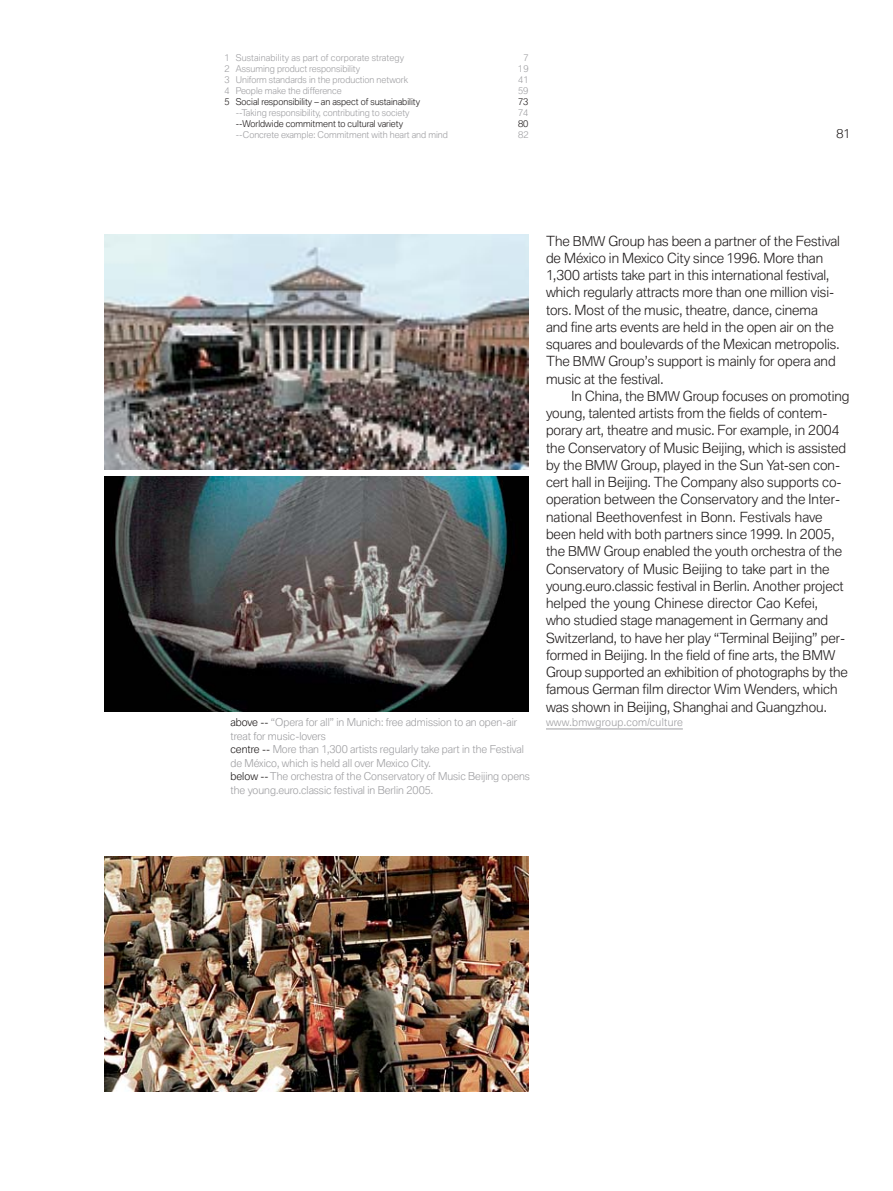
<style>
.page{position:relative;width:893px;height:1191px;background:#fff}
.page>*{position:absolute;margin:0;border:0;box-sizing:border-box;transform-origin:0 0}
.t1{font:300 13.5px/17.2px "BMW Type";color:#231f1f}
.t2{font:300 12px "BMW Type";color:#231f1f}
.t3{font:300 10.5px/13.5px "BMW Type";color:#a0a0a3}
.t4{font:300 10.5px "BMW Type";letter-spacing:.03em;color:#a0a0a3}
.t5{font:300 9px "BMW Type";color:#a0a0a3}
.t6{font:300 9px "BMW Type";color:#231f1f}
.s1{color:#231f1f}
.s2{font-size:13.05px}
</style>
<div class="page">
<hr style="left:546px;top:728px;width:137px;height:1px;background:#a0a0a3">
<img style="left:104px;top:235px;width:425px;height:235px">
<img style="left:104px;top:476px;width:425px;height:235px">
<img style="left:104px;top:856px;width:425px;height:235px">
<p class="t5" style="left:225px;top:55px;width:181px">1 Sustainability as part of corporate strategy</p>
<p class="t5" style="left:523px;top:55px;width:7px">7</p>
<p class="t5" style="left:225px;top:65px;width:137px">2 Assuming product responsibility</p>
<p class="t5" style="left:518px;top:65px;width:12px">19</p>
<p class="t5" style="left:225px;top:76px;width:185px">3 Uniform standards in the production network</p>
<p class="t5" style="left:518px;top:76px;width:12px">41</p>
<p class="t5" style="left:225px;top:87px;width:119px">4 People make the difference</p>
<p class="t5" style="left:518px;top:87px;width:12px">59</p>
<p class="t6" style="left:225px;top:98px;width:197px">5 Social responsibility – an aspect of sustainability</p>
<p class="t6" style="left:518px;top:98px;width:12px">73</p>
<p class="t5" style="left:236px;top:109px;width:175px">--Taking responsibility, contributing to society</p>
<p class="t5" style="left:518px;top:109px;width:12px">74</p>
<p class="t6" style="left:236px;top:120px;width:169px">--Worldwide commitment to cultural variety</p>
<p class="t6" style="left:518px;top:120px;width:12px">80</p>
<p class="t5" style="left:236px;top:131px;width:214px">--Concrete example: Commitment with heart and mind</p>
<p class="t5" style="left:518px;top:131px;width:12px">82</p>
<p class="t2" style="left:836px;top:129px;width:15px">81</p>
<p class="t3" style="left:231px;top:716px;width:301px"><span class="s1">above --</span> “Opera for all” in Munich: free admission to an open-air treat for music-lovers<br><span class="s1">centre --</span> More than 1,300 artists regularly take part in the Festival de México, which is held all over Mexico City.<br><span class="s1">below --</span>The orchestra of the Conservatory of Music Beijing opens the young.euro.classic festival in Berlin 2005.</p>
<p class="t1" style="left:546px;top:233px;width:295px">The <span class="s2">BMW</span> Group has been a partner of the Festival de México in Mexico City since 1996. More than 1,300 artists take part in this international festival, which regularly attracts more than one million visi&shy;tors. Most of the music, theatre, dance, cinema and fine arts events are held in the open air on the squares and boulevards of the Mexican metropolis.<br>The <span class="s2">BMW</span> Group’s support is mainly for opera and music at the festival.</p>
<p class="t1" style="left:546px;top:388px;width:305px;text-indent:26px">In China, the <span class="s2">BMW</span> Group focuses on promoting young, talented artists from the fields of contem&shy;porary art, theatre and music. For example, in 2004 the Conservatory of Music Beijing, which is assisted by the <span class="s2">BMW</span> Group, played in the Sun Yat-sen con&shy;cert hall in Beijing. The Company also supports co&shy;operation between the Conservatory and the Inter&shy;national Beethovenfest in Bonn. Festivals have been held with both partners since 1999. In 2005, the <span class="s2">BMW</span> Group enabled the youth orchestra of the Conservatory of Music Beijing to take part in the young.euro.classic festival in Berlin. Another project helped the young Chinese director Cao Kefei,<br>who studied stage management in Germany and Switzerland, to have her play “Terminal Beijing” per&shy;formed in Beijing. In the field of fine arts, the <span class="s2">BMW </span>Group supported an exhibition of photographs by the famous German film director Wim Wenders, which was shown in Beijing, Shanghai and Guangzhou.</p>
<p class="t4" style="left:546px;top:718px;width:138px">www.bmwgroup.com/culture</p>
</div>
